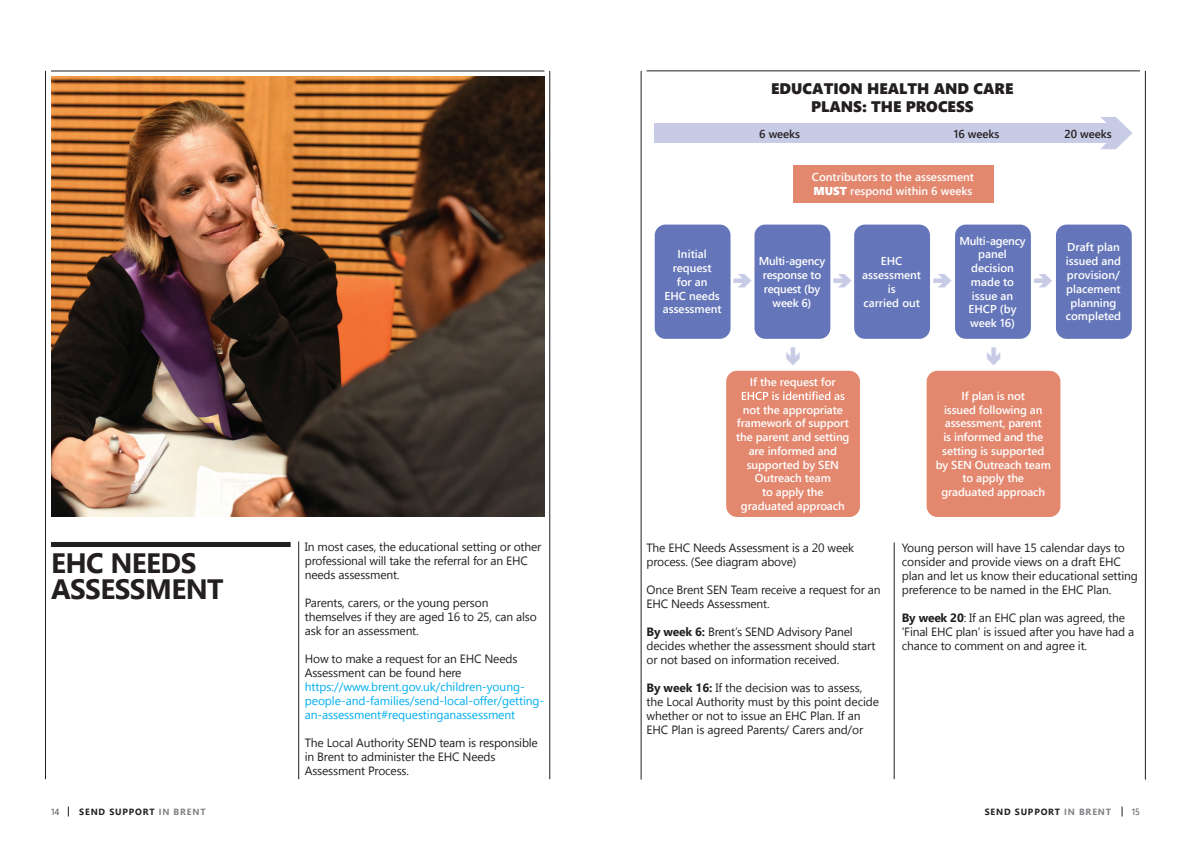
<style>
.page{position:relative;width:1191px;height:842px;background:#fff}
.page>*{position:absolute;margin:0;border:0;box-sizing:border-box;transform-origin:0 0}
.Chapter_heads{font:700 28px/26px "Segoe UI";letter-spacing:-.02em;color:#231f20}
.t1{font:15.3px "Segoe UI Black";color:#231f20}
.Body_text{font:12px/14px "Segoe UI";letter-spacing:-.015em;color:#231f20}
.Hyperlink{font:12px/14px "Segoe UI";letter-spacing:-.005em;color:#00aeef}
.t2{font:600 11.5px/13.8px "Segoe UI";letter-spacing:-.01em;color:#fff;text-align:center}
.t3{font:600 11.5px "Segoe UI";letter-spacing:-.005em;color:#231f20}
.t4{font:700 9px "Segoe UI";letter-spacing:.09em;color:#231f20}
.t5{font:300 9px "Segoe UI";color:#231f20}
.s1{font-family:"Segoe UI Black";font-weight:400}
.s2{font-weight:700}
.s3{color:#808285}
</style>
<div class="page">
<hr style="left:45px;top:71px;width:1px;height:708px;background:#231f20">
<hr style="left:549px;top:71px;width:1px;height:708px;background:#231f20">
<div style="left:51px;top:542px;width:240px;height:5px;background:#231f20"></div>
<hr style="left:51px;top:71px;width:493px;height:1px;background:#231f20">
<hr style="left:1145px;top:71px;width:1px;height:709px;background:#231f20">
<hr style="left:641px;top:71px;width:1px;height:709px;background:#231f20">
<hr style="left:298px;top:541px;width:1px;height:238px;background:#231f20">
<img style="left:51px;top:77px;width:493px;height:439px">
<div style="left:654px;top:123px;width:460px;height:20px;background:#c8cbe6"></div>
<div style="left:792px;top:165px;width:201px;height:38px;background:#e3876e"></div>
<div style="left:854px;top:225px;width:76px;height:114px;background:#6475b9;border-radius:11px"></div>
<div style="left:955px;top:225px;width:76px;height:114px;background:#6475b9;border-radius:11px"></div>
<div style="left:1056px;top:225px;width:75px;height:114px;background:#6475b9;border-radius:11px"></div>
<div style="left:754px;top:225px;width:76px;height:114px;background:#6475b9;border-radius:11px"></div>
<div style="left:654px;top:225px;width:76px;height:114px;background:#6475b9;border-radius:11px"></div>
<div style="left:726px;top:371px;width:134px;height:146px;background:#e3876e;border-radius:11px"></div>
<svg style="left:742px;top:391px;width:102px;height:9px"></svg>
<div style="left:926px;top:371px;width:134px;height:146px;background:#e3876e;border-radius:11px"></div>
<hr style="left:646px;top:71px;width:494px;height:1px;background:#231f20">
<hr style="left:894px;top:542px;width:1px;height:237px;background:#231f20">
<p class="Chapter_heads" style="left:51px;top:549px;width:174px">EHC NEEDS<br>ASSESSMENT</p>
<p class="Body_text" style="left:305px;top:540px;width:238px">In most cases, the educational setting or other professional will take the referral for an EHC needs assessment.</p>
<p class="Body_text" style="left:305px;top:596px;width:233px">Parents, carers, or the young person themselves if they are aged 16 to 25, can also ask for an assessment.</p>
<p class="Body_text" style="left:305px;top:652px;width:214px">How to make a request for an EHC Needs<br>Assessment can be found here</p>
<p class="Hyperlink" style="left:305px;top:680px;width:241px">https://www.brent.gov.uk/children-young&shy;people-and-families/send-local-offer/getting&shy;an-assessment#requestinganassessment</p>
<p class="Body_text" style="left:305px;top:736px;width:234px">The Local Authority SEND team is responsible in Brent to administer the EHC Needs<br>Assessment Process.</p>
<p class="t2" style="left:664px;top:247px;width:60px">Initial request<br>for an<br>EHC needs assessment</p>
<p class="t2" style="left:662px;top:247px;width:60px">Initial request<br>for an<br>EHC needs assessment</p>
<p class="t1" style="left:771px;top:78px;width:244px">EDUCATION HEALTH AND CARE</p>
<p class="t3" style="left:759px;top:124px;width:42px">6 weeks</p>
<p class="t1" style="left:811px;top:96px;width:164px">PLANS: THE PROCESS</p>
<p class="t3" style="left:954px;top:124px;width:47px">16 weeks</p>
<p class="t3" style="left:1064px;top:124px;width:49px">20 weeks</p>
<p class="t2" style="left:812px;top:170px;width:163px;text-align:left">Contributors to the assessment<br><span class="s1">MUST</span> respond within 6 weeks</p>
<p class="t2" style="left:759px;top:254px;width:68px">Multi-agency response to request (by week 6)</p>
<p class="t2" style="left:862px;top:254px;width:60px">EHC assessment is<br>carried out</p>
<p class="t2" style="left:959px;top:233px;width:68px">Multi-agency panel decision made to issue an<br>EHCP (by week 16)</p>
<p class="t2" style="left:1065px;top:240px;width:57px">Draft plan issued and provision/ placement planning completed</p>
<p class="t2" style="left:1067px;top:240px;width:57px">Draft plan issued and provision/ placement planning completed</p>
<p class="t2" style="left:750px;top:375px;width:87px">If the request for</p>
<p class="t2" style="left:736px;top:403px;width:115px">not the appropriate framework of support the parent and setting are informed and supported by SEN<br>Outreach team<br>to apply the graduated approach</p>
<p class="t2" style="left:935px;top:389px;width:117px">If plan is not<br>issued following an assessment, parent<br>is informed and the setting is supported by SEN Outreach team to apply the graduated approach</p>
<p class="t2" style="left:743px;top:485px;width:105px">to apply the graduated approach</p>
<p class="t2" style="left:943px;top:485px;width:105px">graduated approach</p>
<p class="Body_text" style="left:646px;top:540px;width:209px">The EHC Needs Assessment is a 20 week process. (See diagram above)</p>
<p class="Body_text" style="left:646px;top:582px;width:235px">Once Brent SEN Team receive a request for an<br>EHC Needs Assessment.</p>
<p class="Body_text" style="left:646px;top:624px;width:231px"><span class="s2">By week 6:</span> Brent’s SEND Advisory Panel decides whether the assessment should start or not based on information received.</p>
<p class="Body_text" style="left:646px;top:680px;width:234px"><span class="s2">By week 16:</span> If the decision was to assess, the Local Authority must by this point decide whether or not to issue an EHC Plan. If an EHC Plan is agreed Parents/ Carers and/or</p>
<p class="Body_text" style="left:901px;top:540px;width:238px">Young person will have 15 calendar days to consider and provide views on a draft EHC plan and let us know their educational setting preference to be named in the EHC Plan.</p>
<p class="Body_text" style="left:901px;top:610px;width:234px"><span class="s2">By week 20</span>: If an EHC plan was agreed, the ‘Final EHC plan’ is issued after you have had a chance to comment on and agree it.</p>
<p class="t5" style="left:51px;top:804px;width:10px">14</p>
<p class="t4" style="left:79px;top:804px;width:128px">SEND SUPPORT <span class="s3">IN BRENT</span></p>
<p class="t4" style="left:984px;top:804px;width:128px">SEND SUPPORT <span class="s3">IN BRENT</span></p>
<p class="t5" style="left:1131px;top:804px;width:10px">15</p>
</div>
